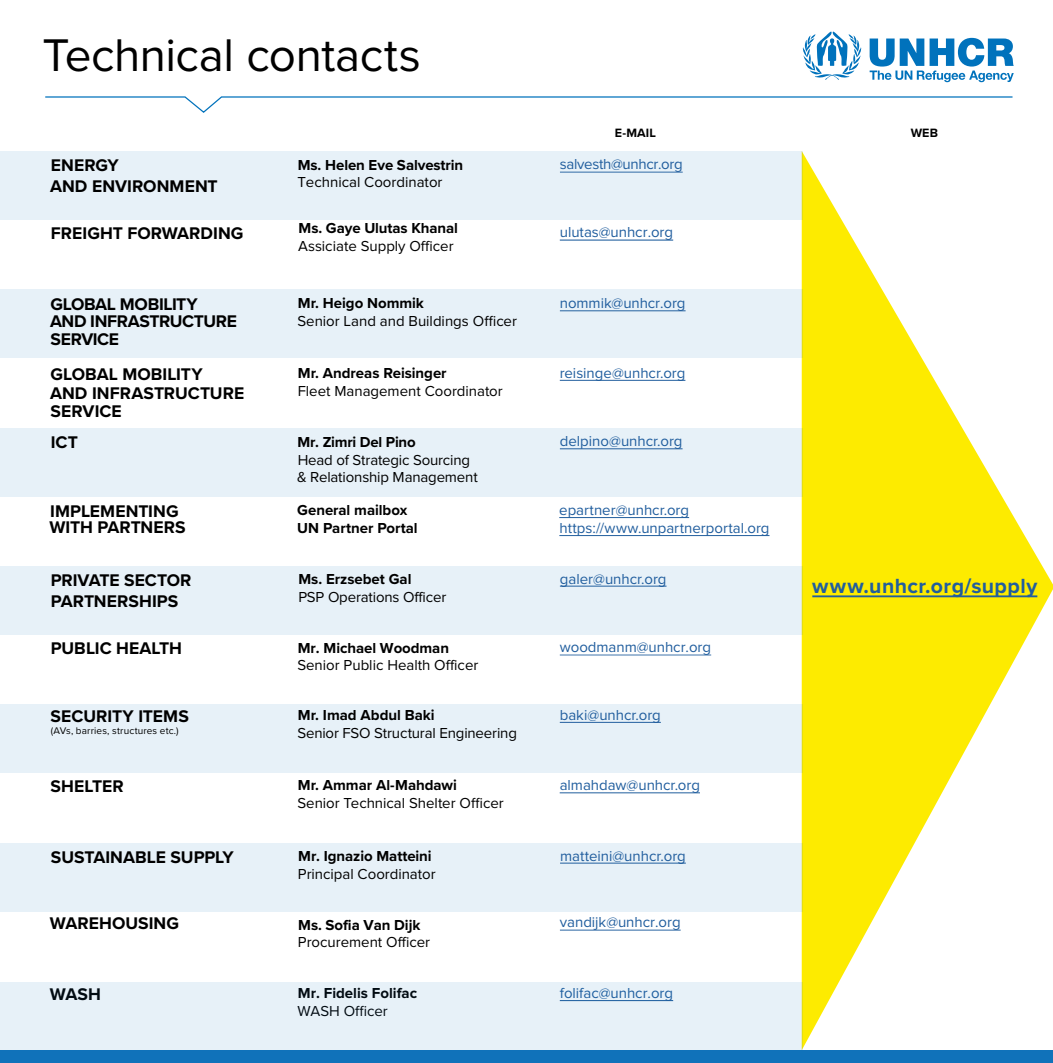
<style>
.page{position:relative;width:1053px;height:1063px;background:#fff}
.page>*{position:absolute;margin:0;border:0;box-sizing:border-box;transform-origin:0 0}
.t1{font:47.5px "Proxima Nova";letter-spacing:-.01em;color:#000}
.t2{font:700 21.25px "Proxima Nova";letter-spacing:.02em;color:#215e9e}
.t3{font:700 17.5px/21px "Proxima Nova";color:#000}
.t4{font:700 17.5px/17.5px "Proxima Nova";letter-spacing:-.02em;color:#000}
.t5{font:15px/17.9px "Proxima Nova";color:#000}
.t6{font:15px/18px "Proxima Nova";color:#215e9e}
.t7{font:700 15px/18px "Proxima Nova";letter-spacing:-.005em;color:#000}
.t8{font:15px "Proxima Nova";letter-spacing:-.02em;color:#215e9e}
.t9{font:700 12.5px "Proxima Nova";letter-spacing:.01em;color:#000}
.t10{font:10px "Proxima Nova";letter-spacing:.015em;color:#000}
</style>
<div class="page">
<svg style="left:801px;top:151px;width:251px;height:899px"></svg>
<div style="left:0;top:1051px;width:1052px;height:12px;background:#1072ba"></div>
<div style="left:0;top:151px;width:802px;height:68px;background:#e7f1f8"></div>
<div style="left:0;top:290px;width:802px;height:68px;background:#e7f1f8"></div>
<div style="left:0;top:428px;width:802px;height:68px;background:#e7f1f8"></div>
<div style="left:0;top:566px;width:802px;height:68px;background:#e7f1f8"></div>
<div style="left:0;top:704px;width:802px;height:69px;background:#e7f1f8"></div>
<div style="left:0;top:843px;width:802px;height:68px;background:#e7f1f8"></div>
<svg style="left:802px;top:32px;width:60px;height:48px"></svg>
<svg style="left:869px;top:38px;width:144px;height:44px"></svg>
<svg style="left:45px;top:96px;width:968px;height:17px"></svg>
<hr style="left:559px;top:792px;width:141px;height:1px;background:#215e9e">
<hr style="left:560px;top:863px;width:125px;height:1px;background:#215e9e">
<hr style="left:559px;top:655px;width:152px;height:1px;background:#215e9e">
<hr style="left:560px;top:172px;width:122px;height:1px;background:#215e9e">
<hr style="left:560px;top:930px;width:120px;height:1px;background:#215e9e">
<hr style="left:559px;top:240px;width:114px;height:1px;background:#215e9e">
<hr style="left:559px;top:380px;width:126px;height:1px;background:#215e9e">
<hr style="left:559px;top:722px;width:101px;height:1px;background:#215e9e">
<hr style="left:560px;top:448px;width:122px;height:1px;background:#215e9e">
<hr style="left:559px;top:517px;width:130px;height:1px;background:#215e9e">
<hr style="left:559px;top:535px;width:210px;height:1px;background:#215e9e">
<hr style="left:560px;top:586px;width:106px;height:1px;background:#215e9e">
<hr style="left:560px;top:310px;width:125px;height:1px;background:#215e9e">
<hr style="left:812px;top:595px;width:225px;height:2px;background:#215e9e">
<div style="left:0;top:982px;width:802px;height:68px;background:#e7f1f8"></div>
<h1 class="t1" style="left:42px;top:20px;width:380px">Technical contacts</h1>
<p class="t9" style="left:614px;top:124px;width:43px">E-MAIL</p>
<p class="t9" style="left:910px;top:124px;width:29px">WEB</p>
<p class="t3" style="left:50px;top:154px;width:169px">ENERGY<br>AND ENVIRONMENT</p>
<p class="t7" style="left:298px;top:156px;width:167px">Ms. Helen Eve Salvestrin</p>
<p class="t5" style="left:297px;top:174px;width:147px">Technical Coordinator</p>
<p class="t8" style="left:560px;top:158px;width:124px">salvesth@unhcr.org</p>
<p class="t3" style="left:51px;top:222px;width:194px">FREIGHT FORWARDING</p>
<p class="t7" style="left:298px;top:220px;width:161px">Ms. Gaye Ulutas Khanal</p>
<p class="t5" style="left:298px;top:238px;width:157px">Assiciate Supply Officer</p>
<p class="t6" style="left:559px;top:224px;width:115px">ulutas@unhcr.org</p>
<p class="t4" style="left:50px;top:295px;width:188px">GLOBAL MOBILITY<br>AND INFRASTRUCTURE<br>SERVICE</p>
<p class="t7" style="left:298px;top:294px;width:127px">Mr. Heigo Nommik</p>
<p class="t5" style="left:297px;top:311px;width:221px">Senior Land and Buildings Officer</p>
<p class="t6" style="left:560px;top:295px;width:127px">nommik@unhcr.org</p>
<p class="t3" style="left:50px;top:364px;width:196px;line-height:18.8px">GLOBAL MOBILITY<br>AND INFRASTRUCTURE<br>SERVICE</p>
<p class="t7" style="left:298px;top:364px;width:150px">Mr. Andreas Reisinger</p>
<p class="t5" style="left:298px;top:381px;width:206px">Fleet Management Coordinator</p>
<p class="t6" style="left:559px;top:363px;width:127px">reisinge@unhcr.org</p>
<p class="t3" style="left:51px;top:432px;width:29px">ICT</p>
<p class="t3" style="left:49px;top:503px;width:138px;line-height:16.2px">IMPLEMENTING<br>WITH PARTNERS</p>
<p class="t7" style="left:297px;top:434px;width:120px">Mr. Zimri Del Pino</p>
<p class="t5" style="left:297px;top:450px;width:182px">Head of Strategic Sourcing &amp; Relationship Management</p>
<p class="t7" style="left:297px;top:501px;width:122px">General mailbox<br>UN Partner Portal</p>
<p class="t3" style="left:51px;top:569px;width:142px">PRIVATE SECTOR<br>PARTNERSHIPS</p>
<p class="t7" style="left:298px;top:570px;width:115px">Ms. Erzsebet Gal</p>
<p class="t5" style="left:298px;top:589px;width:149px">PSP Operations Officer</p>
<p class="t6" style="left:560px;top:432px;width:124px">delpino@unhcr.org</p>
<p class="t6" style="left:559px;top:501px;width:212px">epartner@unhcr.org https://www.unpartnerportal.org</p>
<p class="t6" style="left:560px;top:569px;width:108px">galer@unhcr.org</p>
<h2 class="t2" style="left:812px;top:570px;width:226px">www.unhcr.org/supply</h2>
<p class="t3" style="left:51px;top:637px;width:133px">PUBLIC HEALTH</p>
<p class="t7" style="left:298px;top:638px;width:153px">Mr. Michael Woodman</p>
<p class="t5" style="left:297px;top:657px;width:182px">Senior Public Health Officer</p>
<p class="t6" style="left:559px;top:639px;width:153px">woodmanm@unhcr.org</p>
<p class="t3" style="left:51px;top:705px;width:140px">SECURITY ITEMS</p>
<p class="t10" style="left:51px;top:723px;width:129px">(AVs, barries, structures etc.)</p>
<p class="t7" style="left:298px;top:706px;width:138px">Mr. Imad Abdul Baki</p>
<p class="t5" style="left:297px;top:723px;width:221px">Senior FSO Structural Engineering</p>
<p class="t6" style="left:559px;top:705px;width:102px">baki@unhcr.org</p>
<p class="t3" style="left:51px;top:776px;width:75px">SHELTER</p>
<p class="t7" style="left:298px;top:776px;width:160px">Mr. Ammar Al-Mahdawi</p>
<p class="t5" style="left:297px;top:794px;width:208px">Senior Technical Shelter Officer</p>
<p class="t6" style="left:559px;top:776px;width:142px">almahdaw@unhcr.org</p>
<p class="t3" style="left:51px;top:846px;width:184px">SUSTAINABLE SUPPLY</p>
<p class="t7" style="left:298px;top:848px;width:135px">Mr. Ignazio Matteini</p>
<p class="t5" style="left:298px;top:864px;width:139px">Principal Coordinator</p>
<p class="t6" style="left:560px;top:846px;width:127px">matteini@unhcr.org</p>
<p class="t3" style="left:50px;top:912px;width:130px">WAREHOUSING</p>
<p class="t7" style="left:298px;top:917px;width:124px">Ms. Sofia Van Dijk</p>
<p class="t5" style="left:298px;top:934px;width:134px">Procurement Officer</p>
<p class="t6" style="left:560px;top:914px;width:122px">vandijk@unhcr.org</p>
<p class="t3" style="left:50px;top:983px;width:52px">WASH</p>
<p class="t7" style="left:298px;top:984px;width:121px">Mr. Fidelis Folifac</p>
<p class="t5" style="left:297px;top:1001px;width:92px">WASH Officer</p>
<p class="t6" style="left:559px;top:985px;width:115px">folifac@unhcr.org</p>
</div>
